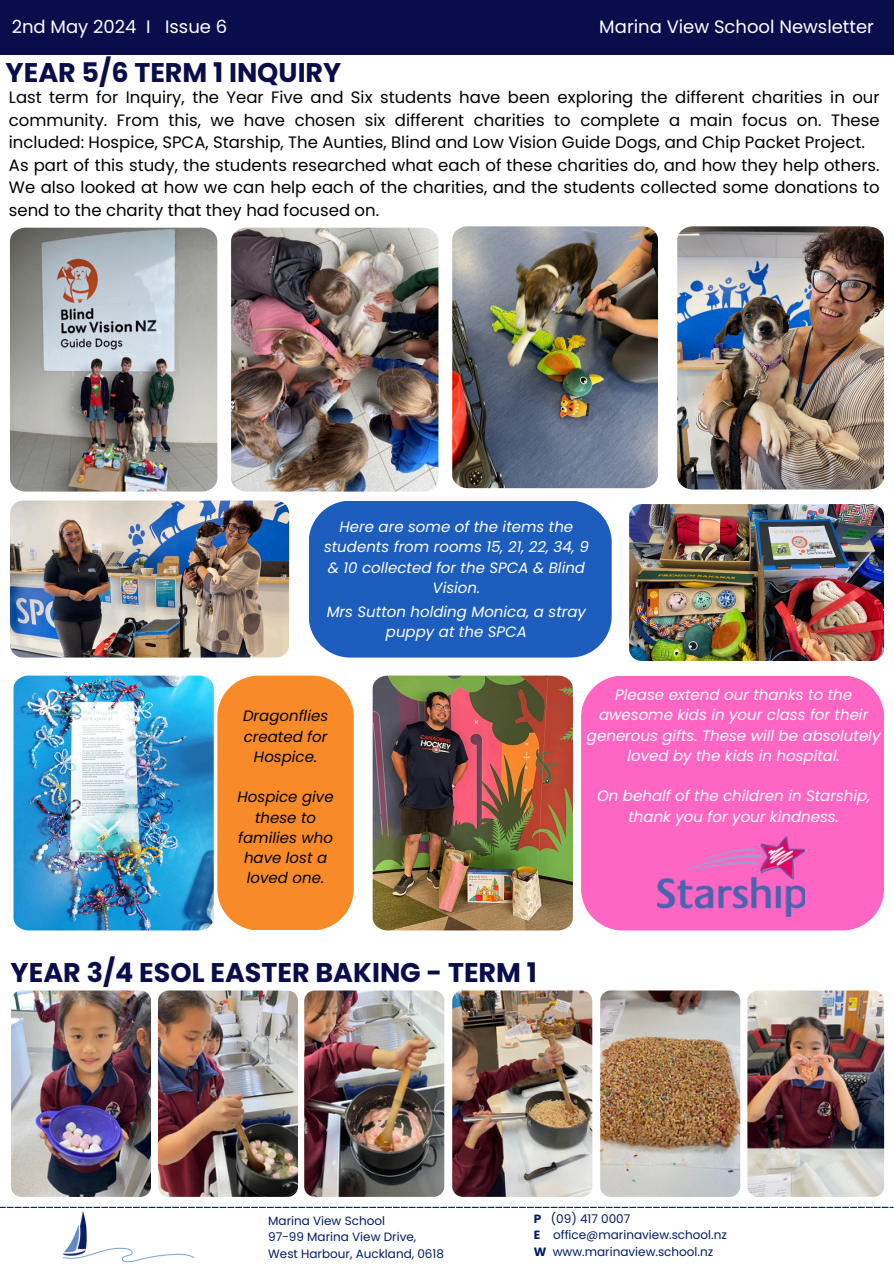
<style>
.page{position:relative;width:894px;height:1264px;background:#fff}
.page>*{position:absolute;margin:0;border:0;box-sizing:border-box;transform-origin:0 0}
.t1{font:700 27px "Poppins";color:#090d4b}
.t2{font:18px "Poppins";color:#fff}
.t3{font:16.5px/22.5px "Poppins";color:#000}
.t4{font:italic 15px/20.2px "Poppins";color:#fff;text-align:center}
.t5{font:italic 15px/20.2px "Poppins";color:#000;text-align:center}
.t6{font:12px "Poppins";color:#001e62}
.s1{font-weight:700}
</style>
<div class="page">
<div style="left:0;top:0;width:893px;height:55px;background:#090d4b"></div>
<img style="left:52px;top:1207px;width:152px;height:56px">
<svg style="left:0;top:1206px;width:893px;height:1px"></svg>
<img style="left:10px;top:228px;width:207px;height:263px">
<img style="left:677px;top:226px;width:206px;height:263px">
<img style="left:10px;top:500px;width:279px;height:157px;border-radius:13px">
<img style="left:452px;top:226px;width:205px;height:262px">
<img style="left:231px;top:228px;width:207px;height:263px">
<img style="left:372px;top:675px;width:200px;height:255px">
<img style="left:13px;top:675px;width:200px;height:255px">
<img style="left:629px;top:504px;width:254px;height:157px;border-radius:12px">
<div style="left:581px;top:676px;width:302px;height:254px;background:#ff66c4"></div>
<img style="left:657px;top:837px;width:147px;height:79px">
<div style="left:309px;top:501px;width:302px;height:156px;background:#1c5dbe"></div>
<svg style="left:217px;top:675px;width:136px;height:255px"></svg>
<img style="left:11px;top:990px;width:140px;height:206px;border-radius:11px">
<img style="left:158px;top:990px;width:140px;height:206px;border-radius:11px">
<img style="left:304px;top:990px;width:140px;height:206px;border-radius:11px">
<img style="left:452px;top:990px;width:140px;height:206px;border-radius:11px">
<img style="left:747px;top:990px;width:136px;height:206px;border-radius:10px">
<img style="left:600px;top:990px;width:140px;height:206px;border-radius:11px">
<p class="t2" style="left:12px;top:15px;width:217px">2nd May 2024 I Issue 6</p>
<p class="t2" style="left:599px;top:15px;width:276px">Marina View School Newsletter</p>
<p class="t1" style="left:6px;top:54px;width:337px">YEAR 5/6 TERM 1 INQUIRY</p>
<p class="t3" style="left:9px;top:86px;width:872px">Last term for Inquiry, the Year Five and Six students have been exploring the different charities in our community. From this, we have chosen six different charities to complete a main focus on. These included: Hospice, SPCA, Starship, The Aunties, Blind and Low Vision Guide Dogs, and Chip Packet Project.<br>As part of this study, the students researched what each of these charities do, and how they help others.<br>We also looked at how we can help each of the charities, and the students collected some donations to send to the charity that they had focused on.</p>
<p class="t4" style="left:324px;top:517px;width:266px">Here are some of the items the students from rooms 15, 21, 22, 34, 9 &amp; 10 collected for the SPCA &amp; Blind<br>Vision.</p>
<p class="t4" style="left:326px;top:601px;width:261px">Mrs Sutton holding Monica, a stray puppy at the SPCA</p>
<p class="t5" style="left:243px;top:706px;width:87px">Dragonflies created for<br>Hospice.</p>
<p class="t5" style="left:237px;top:787px;width:98px">Hospice give these to families who have lost a loved one.</p>
<h3 class="t1" style="left:11px;top:953px;width:527px">YEAR 3/4 ESOL EASTER BAKING - TERM 1</h3>
<p class="t4" style="left:586px;top:684px;width:295px">Please extend our thanks to the awesome kids in your class for their generous gifts. These will be absolutely loved by the kids in hospital.</p>
<p class="t4" style="left:597px;top:786px;width:274px">On behalf of the children in Starship, thank you for your kindness.</p>
<h2 class="t6" style="left:268px;top:1211px;width:118px">Marina View School</h2>
<h1 class="t6" style="left:268px;top:1227px;width:149px">97-99 Marina View Drive,</h1>
<h2 class="t6" style="left:268px;top:1244px;width:177px">West Harbour, Auckland, 0618</h2>
<p class="t6" style="left:533px;top:1210px;width:98px"><span class="s1">P</span> (09) 417 0007</p>
<p class="t6" style="left:533px;top:1226px;width:195px"><span class="s1">E</span> office@marinaview.school.nz</p>
<p class="t6" style="left:533px;top:1243px;width:181px"><span class="s1">W</span> www.marinaview.school.nz</p>
</div>
